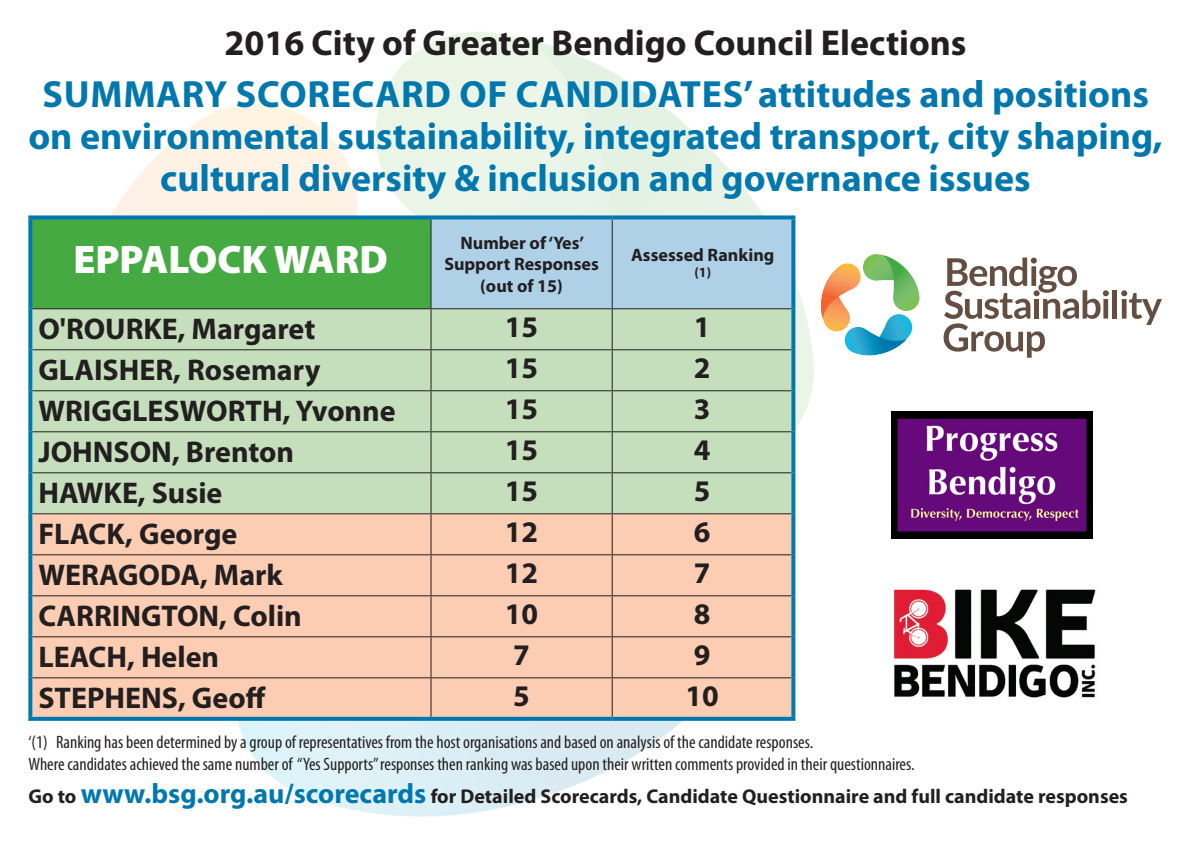
<style>
.page{position:relative;width:1191px;height:842px;background:#fff}
.page>*{position:absolute;margin:0;border:0;box-sizing:border-box;transform-origin:0 0}
.t1{font:900 40px "Myriad Pro";color:#fff}
.t2{font:700 38px/42px "Myriad Pro";color:#0078ae;text-align:center}
.t3{font:700 36px "Myriad Pro";color:#231f20}
.t4{font:700 30px "Myriad Pro";color:#231f20}
.t5{font:700 20px "Myriad Pro";color:#231f20}
.t6{font:condensed 18px "Myriad Pro";color:#231f20}
.t7{font:700 18px "Myriad Pro";color:#231f20}
.t8{font:700 14px "Myriad Pro";color:#231f20}
.s1{font-size:28px;color:#0078ae}
</style>
<div class="page">
<svg style="left:238px;top:721px;width:445px;height:96px"></svg>
<svg style="left:376px;top:32px;width:155px;height:183px;background:#edf6e9"></svg>
<svg style="left:531px;top:40px;width:283px;height:443px"></svg>
<svg style="left:111px;top:104px;width:247px;height:111px"></svg>
<svg style="left:821px;top:254px;width:98px;height:102px"></svg>
<div style="left:1112px;top:290px;width:5px;height:29px;background:#634e40"></div>
<svg style="left:1121px;top:290px;width:41px;height:35px"></svg>
<svg style="left:943px;top:258px;width:165px;height:100px"></svg>
<img style="left:893px;top:590px;width:203px;height:108px">
<img style="left:891px;top:411px;width:201px;height:127px">
<div style="left:30px;top:217px;width:401px;height:92px;background:#46aa42"></div>
<div style="left:431px;top:219px;width:360px;height:89px;background:#aed1e7"></div>
<div style="left:32px;top:309px;width:759px;height:204px;background:#c5dfbc"></div>
<div style="left:32px;top:514px;width:759px;height:203px;background:#fccdb2"></div>
<hr style="left:430px;top:219px;width:1px;height:89px;background:#231f20">
<hr style="left:611px;top:219px;width:1px;height:89px;background:#231f20">
<hr style="left:32px;top:308px;width:399px;height:1px;background:#231f20">
<hr style="left:431px;top:308px;width:181px;height:1px;background:#231f20">
<hr style="left:430px;top:309px;width:1px;height:40px;background:#231f20">
<hr style="left:612px;top:308px;width:179px;height:1px;background:#231f20">
<hr style="left:611px;top:309px;width:1px;height:40px;background:#231f20">
<hr style="left:32px;top:349px;width:399px;height:1px;background:#231f20">
<hr style="left:431px;top:349px;width:181px;height:1px;background:#231f20">
<hr style="left:430px;top:350px;width:1px;height:40px;background:#231f20">
<hr style="left:612px;top:349px;width:179px;height:1px;background:#231f20">
<hr style="left:611px;top:350px;width:1px;height:40px;background:#231f20">
<hr style="left:32px;top:390px;width:399px;height:1px;background:#231f20">
<hr style="left:431px;top:390px;width:181px;height:1px;background:#231f20">
<hr style="left:430px;top:391px;width:1px;height:40px;background:#231f20">
<hr style="left:612px;top:390px;width:179px;height:1px;background:#231f20">
<hr style="left:611px;top:391px;width:1px;height:40px;background:#231f20">
<hr style="left:32px;top:431px;width:399px;height:1px;background:#231f20">
<hr style="left:431px;top:431px;width:181px;height:1px;background:#231f20">
<hr style="left:430px;top:432px;width:1px;height:40px;background:#231f20">
<hr style="left:612px;top:431px;width:179px;height:1px;background:#231f20">
<hr style="left:611px;top:432px;width:1px;height:40px;background:#231f20">
<hr style="left:32px;top:472px;width:399px;height:1px;background:#231f20">
<hr style="left:431px;top:472px;width:181px;height:1px;background:#231f20">
<hr style="left:430px;top:473px;width:1px;height:40px;background:#231f20">
<hr style="left:612px;top:472px;width:179px;height:1px;background:#231f20">
<hr style="left:611px;top:473px;width:1px;height:40px;background:#231f20">
<hr style="left:32px;top:513px;width:399px;height:1px;background:#231f20">
<hr style="left:431px;top:513px;width:181px;height:1px;background:#231f20">
<hr style="left:430px;top:514px;width:1px;height:40px;background:#231f20">
<hr style="left:612px;top:513px;width:179px;height:1px;background:#231f20">
<hr style="left:611px;top:514px;width:1px;height:40px;background:#231f20">
<hr style="left:32px;top:554px;width:399px;height:1px;background:#231f20">
<hr style="left:431px;top:554px;width:181px;height:1px;background:#231f20">
<hr style="left:430px;top:555px;width:1px;height:40px;background:#231f20">
<hr style="left:612px;top:554px;width:179px;height:1px;background:#231f20">
<hr style="left:611px;top:555px;width:1px;height:40px;background:#231f20">
<hr style="left:32px;top:595px;width:399px;height:1px;background:#231f20">
<hr style="left:431px;top:595px;width:181px;height:1px;background:#231f20">
<hr style="left:430px;top:596px;width:1px;height:40px;background:#231f20">
<hr style="left:612px;top:595px;width:179px;height:1px;background:#231f20">
<hr style="left:611px;top:596px;width:1px;height:40px;background:#231f20">
<hr style="left:32px;top:636px;width:399px;height:1px;background:#231f20">
<hr style="left:431px;top:636px;width:181px;height:1px;background:#231f20">
<hr style="left:430px;top:637px;width:1px;height:40px;background:#231f20">
<hr style="left:612px;top:636px;width:179px;height:1px;background:#231f20">
<hr style="left:611px;top:637px;width:1px;height:40px;background:#231f20">
<hr style="left:32px;top:677px;width:399px;height:1px;background:#231f20">
<hr style="left:431px;top:677px;width:181px;height:1px;background:#231f20">
<hr style="left:430px;top:678px;width:1px;height:39px;background:#231f20">
<hr style="left:612px;top:677px;width:179px;height:1px;background:#231f20">
<hr style="left:611px;top:678px;width:1px;height:39px;background:#231f20">
<svg style="left:28px;top:215px;width:403px;height:4px;background:#1d86b5"></svg>
<svg style="left:28px;top:219px;width:4px;height:90px"></svg>
<svg style="left:431px;top:215px;width:181px;height:4px"></svg>
<svg style="left:612px;top:215px;width:183px;height:4px"></svg>
<svg style="left:791px;top:219px;width:4px;height:90px"></svg>
<svg style="left:28px;top:309px;width:4px;height:41px"></svg>
<svg style="left:791px;top:309px;width:4px;height:41px"></svg>
<svg style="left:28px;top:350px;width:4px;height:41px"></svg>
<svg style="left:791px;top:350px;width:4px;height:41px"></svg>
<svg style="left:28px;top:391px;width:4px;height:41px"></svg>
<svg style="left:791px;top:391px;width:4px;height:41px"></svg>
<svg style="left:28px;top:432px;width:4px;height:41px"></svg>
<svg style="left:791px;top:432px;width:4px;height:41px"></svg>
<svg style="left:28px;top:473px;width:4px;height:41px"></svg>
<svg style="left:791px;top:473px;width:4px;height:41px"></svg>
<svg style="left:28px;top:514px;width:4px;height:41px"></svg>
<svg style="left:791px;top:514px;width:4px;height:41px"></svg>
<svg style="left:28px;top:555px;width:4px;height:41px"></svg>
<svg style="left:791px;top:555px;width:4px;height:41px"></svg>
<svg style="left:28px;top:596px;width:4px;height:41px"></svg>
<svg style="left:791px;top:596px;width:4px;height:41px"></svg>
<svg style="left:28px;top:637px;width:4px;height:41px"></svg>
<svg style="left:791px;top:637px;width:4px;height:41px"></svg>
<svg style="left:28px;top:678px;width:4px;height:39px"></svg>
<svg style="left:791px;top:678px;width:4px;height:39px"></svg>
<svg style="left:28px;top:717px;width:403px;height:4px;background:#097db1"></svg>
<svg style="left:431px;top:717px;width:181px;height:4px"></svg>
<svg style="left:612px;top:717px;width:183px;height:4px"></svg>
<p class="t3" style="left:224px;top:20px;width:743px">2016 City of Greater Bendigo Council Elections</p>
<p class="t2" style="left:28px;top:72px;width:1135px">SUMMARY SCORECARD OF CANDIDATES’ attitudes and positions on environmental sustainability, integrated transport, city shaping, cultural diversity &amp; inclusion and governance issues</p>
<p class="t1" style="left:73px;top:237px;width:316px">EPPALOCK WARD</p>
<p class="t7" style="left:460px;top:231px;width:125px">Number of ‘Yes’</p>
<p class="t7" style="left:444px;top:252px;width:156px">Support Responses</p>
<p class="t7" style="left:480px;top:274px;width:84px">(out of 15)</p>
<p class="t7" style="left:631px;top:243px;width:145px">Assessed Ranking</p>
<p class="t8" style="left:694px;top:263px;width:18px">(1)</p>
<p class="t4" style="left:38px;top:310px;width:279px">O'ROURKE, Margaret</p>
<p class="t4" style="left:505px;top:307px;width:35px">15</p>
<p class="t4" style="left:693px;top:307px;width:18px">1</p>
<p class="t4" style="left:38px;top:351px;width:283px">GLAISHER, Rosemary</p>
<p class="t4" style="left:505px;top:348px;width:35px">15</p>
<p class="t4" style="left:693px;top:348px;width:18px">2</p>
<p class="t4" style="left:38px;top:392px;width:359px">WRIGGLESWORTH, Yvonne</p>
<p class="t4" style="left:505px;top:389px;width:35px">15</p>
<p class="t4" style="left:693px;top:389px;width:18px">3</p>
<p class="t4" style="left:38px;top:433px;width:257px">JOHNSON, Brenton</p>
<p class="t4" style="left:505px;top:430px;width:35px">15</p>
<p class="t4" style="left:693px;top:430px;width:18px">4</p>
<p class="t4" style="left:38px;top:474px;width:186px">HAWKE, Susie</p>
<p class="t4" style="left:505px;top:471px;width:35px">15</p>
<p class="t4" style="left:693px;top:471px;width:18px">5</p>
<p class="t4" style="left:38px;top:515px;width:200px">FLACK, George</p>
<p class="t4" style="left:505px;top:512px;width:35px">12</p>
<p class="t4" style="left:693px;top:512px;width:18px">6</p>
<p class="t4" style="left:38px;top:556px;width:246px">WERAGODA, Mark</p>
<p class="t4" style="left:505px;top:553px;width:35px">12</p>
<p class="t4" style="left:693px;top:553px;width:18px">7</p>
<p class="t4" style="left:38px;top:597px;width:265px">CARRINGTON, Colin</p>
<p class="t4" style="left:505px;top:594px;width:35px">10</p>
<p class="t4" style="left:693px;top:594px;width:18px">8</p>
<p class="t4" style="left:38px;top:638px;width:182px">LEACH, Helen</p>
<p class="t4" style="left:513px;top:635px;width:18px">7</p>
<p class="t4" style="left:693px;top:635px;width:18px">9</p>
<p class="t4" style="left:38px;top:679px;width:229px">STEPHENS, Geoff</p>
<p class="t4" style="left:513px;top:676px;width:18px">5</p>
<p class="t4" style="left:685px;top:676px;width:35px">10</p>
<p class="t6" style="left:28px;top:731px;width:786px">‘(1) Ranking has been determined by a group of representatives from the host organisations and based on analysis of the candidate responses.</p>
<p class="t6" style="left:28px;top:753px;width:887px">Where candidates achieved the same number of “Yes Supports” responses then ranking was based upon their written comments provided in their questionnaires.</p>
<p class="t5" style="left:28px;top:783px;width:1101px">Go to <span class="s1">www.bsg.org.au/scorecards</span> for Detailed Scorecards, Candidate Questionnaire and full candidate responses</p>
</div>
